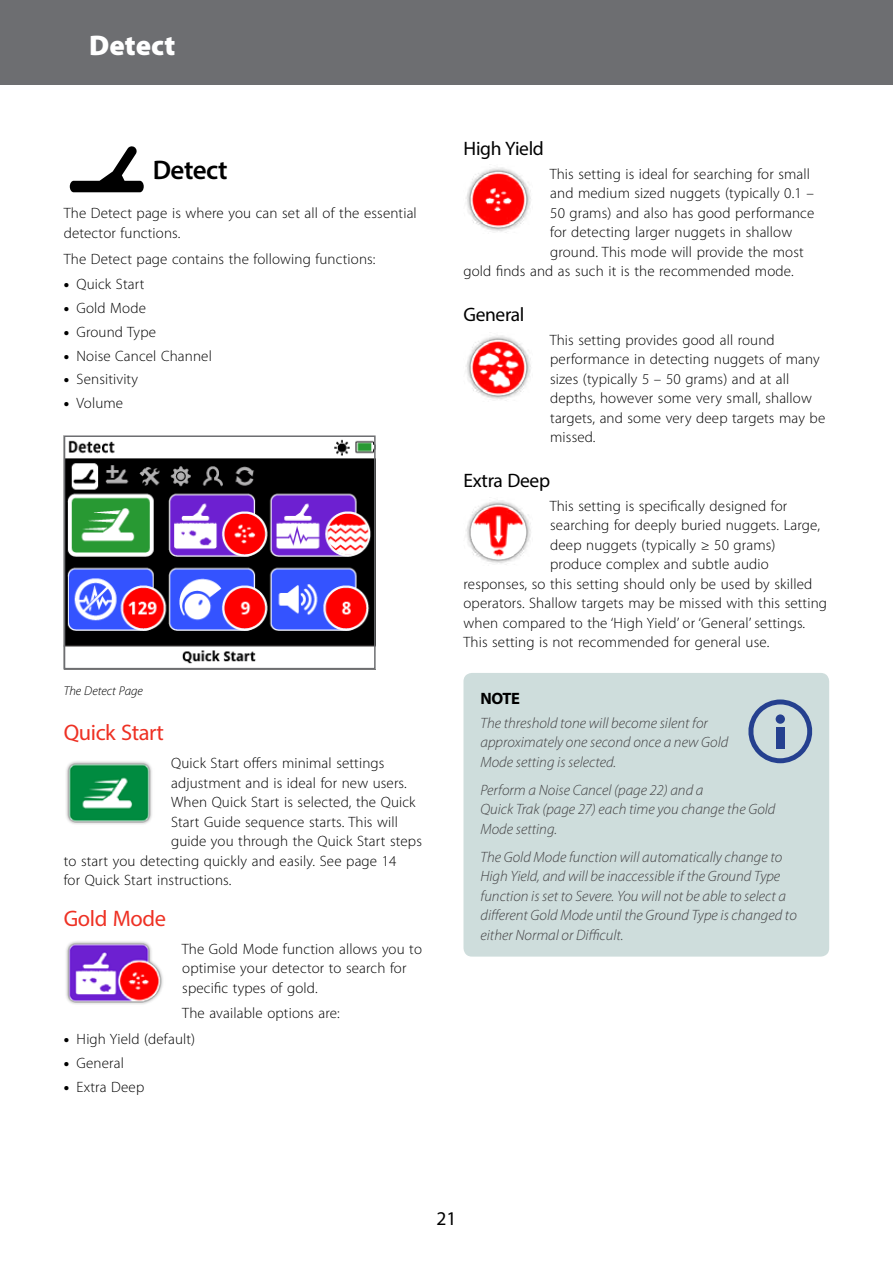
<style>
.page{position:relative;width:893px;height:1263px;background:#fff}
.page>*{position:absolute;margin:0;border:0;box-sizing:border-box;transform-origin:0 0}
.t1{font:900 28.5px "Myriad Pro";color:#fff}
.t2{font:600 27px "Myriad Pro";letter-spacing:-.02em;color:#000}
.t3{font:22.5px "Myriad Pro";letter-spacing:-.02em;color:#ee3124}
.t4{font:19.5px "Myriad Pro";letter-spacing:-.02em;color:#000}
.t5{font:700 16.5px "Myriad Pro";color:#000}
.t6{font:300 15px/19.5px "Myriad Pro";letter-spacing:.01em;color:#000}
.t7{font:italic 300 15px/19.5px "Myriad Pro";color:#414042}
.t8{font:italic 300 12.75px "Myriad Pro";color:#000}
.s1{font-weight:900}
</style>
<div class="page">
<svg style="left:70px;top:146px;width:74px;height:46px"></svg>
<img style="left:67px;top:439px;width:306px;height:225px">
<div style="left:64px;top:435px;width:312px;height:234px;border:2px solid #6d6e71"></div>
<img style="left:66px;top:761px;width:86px;height:63px">
<img style="left:66px;top:941px;width:97px;height:63px">
<img style="left:466px;top:167px;width:65px;height:66px">
<img style="left:466px;top:335px;width:65px;height:66px">
<img style="left:466px;top:500px;width:65px;height:65px">
<div style="left:463px;top:673px;width:366px;height:283px;background:#cedddc;border-radius:9px"></div>
<svg style="left:748px;top:699px;width:65px;height:64px"></svg>
<div style="left:776px;top:714px;width:9px;height:10px;background:#25408f;border-radius:50%"></div>
<div style="left:776px;top:727px;width:8px;height:21px;background:#25408f"></div>
<div style="left:0;top:0;width:893px;height:85px;background:#6d6e71"></div>
<h1 class="t1" style="left:89px;top:30px;width:88px">Detect</h1>
<h2 class="t2" style="left:153px;top:153px;width:76px">Detect</h2>
<p class="t6" style="left:64px;top:204px;width:355px">The Detect page is where you can set all of the essential detector functions.</p>
<p class="t6" style="left:64px;top:249px;width:313px">The Detect page contains the following functions:</p>
<p class="t6" style="left:64px;top:275px;width:82px"><span class="s1">•</span> Quick Start</p>
<p class="t6" style="left:64px;top:299px;width:84px"><span class="s1">•</span> Gold Mode</p>
<p class="t6" style="left:64px;top:322px;width:94px"><span class="s1">•</span> Ground Type</p>
<p class="t6" style="left:64px;top:346px;width:150px"><span class="s1">•</span> Noise Cancel Channel</p>
<p class="t6" style="left:64px;top:370px;width:76px"><span class="s1">•</span> Sensitivity</p>
<p class="t6" style="left:64px;top:394px;width:61px"><span class="s1">•</span> Volume</p>
<p class="t8" style="left:64px;top:684px;width:81px">The Detect Page</p>
<h3 class="t3" style="left:64px;top:719px;width:102px">Quick Start</h3>
<p class="t6" style="left:171px;top:754px;width:215px">Quick Start offers minimal settings</p>
<p class="t6" style="left:171px;top:773px;width:237px">adjustment and is ideal for new users.</p>
<p class="t6" style="left:171px;top:793px;width:246px">When Quick Start is selected, the Quick</p>
<p class="t6" style="left:171px;top:812px;width:228px">Start Guide sequence starts. This will</p>
<p class="t6" style="left:171px;top:832px;width:252px">guide you through the Quick Start steps</p>
<p class="t6" style="left:64px;top:851px;width:334px">to start you detecting quickly and easily. See page 14</p>
<p class="t6" style="left:64px;top:871px;width:169px">for Quick Start instructions.</p>
<h3 class="t3" style="left:64px;top:904px;width:104px">Gold Mode</h3>
<p class="t6" style="left:182px;top:939px;width:242px">The Gold Mode function allows you to optimise your detector to search for specific types of gold.</p>
<p class="t6" style="left:182px;top:1004px;width:159px">The available options are:</p>
<p class="t6" style="left:64px;top:1030px;width:133px"><span class="s1">•</span> High Yield (default)</p>
<p class="t6" style="left:64px;top:1053px;width:62px"><span class="s1">•</span> General</p>
<p class="t6" style="left:64px;top:1077px;width:82px"><span class="s1">•</span> Extra Deep</p>
<h3 class="t4" style="left:463px;top:136px;width:82px">High Yield</h3>
<p class="t6" style="left:550px;top:164px;width:262px">This setting is ideal for searching for small</p>
<p class="t6" style="left:550px;top:184px;width:265px">and medium sized nuggets (typically 0.1 –</p>
<p class="t6" style="left:550px;top:203px;width:266px">50 grams) and also has good performance</p>
<p class="t6" style="left:550px;top:223px;width:243px">for detecting larger nuggets in shallow</p>
<p class="t6" style="left:550px;top:242px;width:255px">ground. This mode will provide the most</p>
<p class="t6" style="left:463px;top:262px;width:332px">gold finds and as such it is the recommended mode.</p>
<h3 class="t4" style="left:463px;top:302px;width:62px">General</h3>
<p class="t6" style="left:550px;top:330px;width:277px">This setting provides good all round performance in detecting nuggets of many sizes (typically 5 – 50 grams) and at all depths, however some very small, shallow targets, and some very deep targets may be missed.</p>
<h3 class="t4" style="left:463px;top:468px;width:88px">Extra Deep</h3>
<p class="t6" style="left:550px;top:496px;width:239px">This setting is specifically designed for</p>
<p class="t6" style="left:550px;top:515px;width:271px">searching for deeply buried nuggets. Large,</p>
<p class="t6" style="left:550px;top:535px;width:227px">deep nuggets (typically ≥ 50 grams)</p>
<p class="t6" style="left:550px;top:554px;width:220px">produce complex and subtle audio</p>
<p class="t6" style="left:463px;top:574px;width:350px">responses, so this setting should only be used by skilled</p>
<p class="t6" style="left:463px;top:593px;width:365px">operators. Shallow targets may be missed with this setting</p>
<p class="t6" style="left:463px;top:613px;width:343px">when compared to the ‘High Yield’ or ‘General’ settings.</p>
<p class="t6" style="left:463px;top:632px;width:307px">This setting is not recommended for general use.</p>
<p class="t5" style="left:480px;top:687px;width:41px">NOTE</p>
<p class="t7" style="left:480px;top:713px;width:249px">The threshold tone will become silent for approximately one second once a new Gold<br>Mode setting is selected.</p>
<p class="t7" style="left:480px;top:780px;width:296px">Perform a Noise Cancel (page 22) and a<br>Quick Trak (page 27) each time you change the Gold<br>Mode setting.</p>
<p class="t7" style="left:480px;top:847px;width:318px">The Gold Mode function will automatically change to High Yield, and will be inaccessible if the Ground Type function is set to Severe. You will not be able to select a different Gold Mode until the Ground Type is changed to either Normal or Difficult.</p>
<h3 class="t4" style="left:436px;top:1206px;width:22px">21</h3>
</div>
